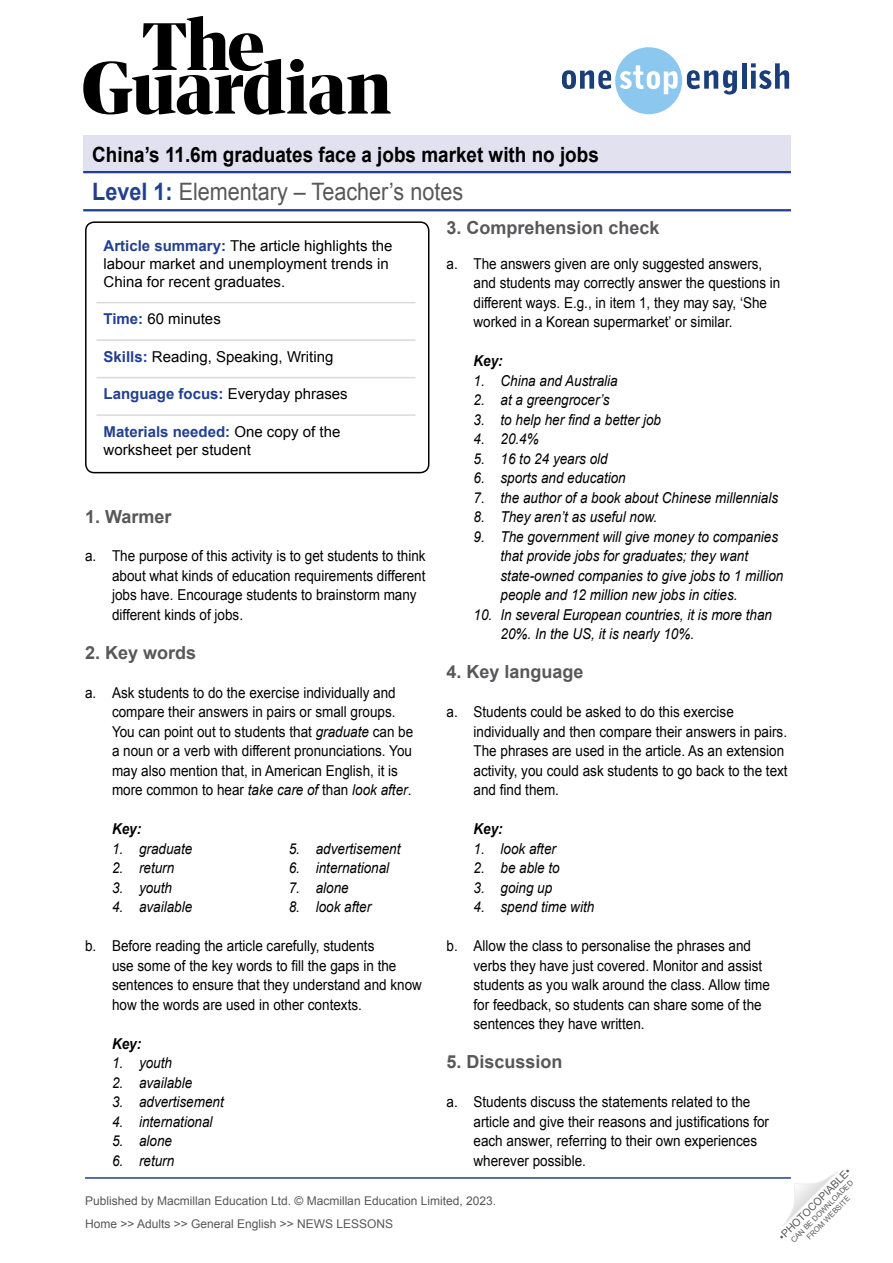
<style>
.page{position:relative;width:893px;height:1263px;background:#fff}
.page>*{position:absolute;margin:0;border:0;box-sizing:border-box;transform-origin:0 0}
.t1{font:24px "Arial";color:#58585a;scale:.9 1}
.t2{font:700 21px "Arial";color:#000;scale:.9 1}
.TN__Title{font:700 18px "Arial";color:#58585a}
.TN__Info_box_-_body{font:15px/19.5px "Arial";color:#000;scale:.9 1}
.t3{font:italic 15px/19.5px "Arial";color:#000;scale:.9 1}
.TN__Info_box_-_body-2{font:15px/18px "Arial";color:#000}
.TN__Key_title{font:italic 700 15px "Arial";color:#000;scale:.9 1}
.t4{font:12px/23px "Arial";color:#575756}
.t5{font:10.5px "Arial";color:#575756}
.t6{font:7.5px/9px "Arial";color:#575756;text-align:center}
.s1{font-weight:700;color:#23408f}
.s2{font-style:italic}
</style>
<div class="page">
<hr style="left:85px;top:1177px;width:706px;height:2px;background:#23408f">
<svg style="left:783px;top:1171px;width:55px;height:55px"></svg>
<div style="left:83px;top:136px;width:708px;height:37px;background:#e1e1ef"></div>
<hr style="left:83px;top:171px;width:708px;height:2px;background:#23408f">
<hr style="left:83px;top:209px;width:708px;height:2px;background:#23408f">
<svg style="left:83px;top:16px;width:308px;height:99px"></svg>
<svg style="left:562px;top:47px;width:175px;height:67px"></svg>
<hr style="left:742px;top:63px;width:4px;height:26px;background:#1a3e78">
<svg style="left:751px;top:63px;width:38px;height:26px"></svg>
<hr style="left:96px;top:302px;width:319px;height:1px;background:#dadada">
<hr style="left:96px;top:339px;width:319px;height:2px;background:#dadada">
<hr style="left:96px;top:377px;width:319px;height:1px;background:#dadada">
<hr style="left:96px;top:414px;width:319px;height:2px;background:#dadada">
<div style="left:85px;top:221px;width:344px;height:252px;border:2px solid #000;border-radius:9px"></div>
<h2 class="t2" style="left:92px;top:141px;width:564px">China’s 11.6m graduates face a jobs market with no jobs</h2>
<h1 class="t1" style="left:92px;top:176px;width:414px"><span class="s1">Level 1:</span> Elementary – Teacher’s notes</h1>
<p class="TN__Title" style="left:446px;top:216px;width:215px">3. Comprehension check</p>
<p class="TN__Info_box_-_body" style="left:473px;top:254px;width:342px;text-indent:-27px">a. The answers given are only suggested answers, and students may correctly answer the questions in different ways. E.g., in item 1, they may say, ‘She worked in a Korean supermarket’ or similar.</p>
<p class="TN__Key_title" style="left:473px;top:351px;width:34px">Key:</p>
<p class="t3" style="left:473px;top:371px;width:162px">1. China and Australia</p>
<p class="t3" style="left:473px;top:390px;width:153px">2. at a greengrocer’s</p>
<p class="t3" style="left:473px;top:410px;width:210px">3. to help her find a better job</p>
<p class="t3" style="left:473px;top:429px;width:74px">4. 20.4%</p>
<p class="t3" style="left:473px;top:449px;width:151px">5. 16 to 24 years old</p>
<p class="t3" style="left:473px;top:468px;width:171px">6. sports and education</p>
<p class="t3" style="left:473px;top:488px;width:340px">7. the author of a book about Chinese millennials</p>
<p class="t3" style="left:473px;top:507px;width:206px">8. They aren’t as useful now.</p>
<p class="t3" style="left:500px;top:527px;width:316px;text-indent:-27px">9. The government will give money to companies that provide jobs for graduates; they want state-owned companies to give jobs to 1 million people and 12 million new jobs in cities.</p>
<p class="t3" style="left:500px;top:605px;width:303px;text-indent:-27px">10. In several European countries, it is more than<br>20%. In the US, it is nearly 10%.</p>
<p class="TN__Title" style="left:446px;top:660px;width:139px">4. Key language</p>
<p class="TN__Info_box_-_body" style="left:473px;top:702px;width:351px;text-indent:-27px">a. Students could be asked to do this exercise individually and then compare their answers in pairs.<br>The phrases are used in the article. As an extension activity, you could ask students to go back to the text and find them.</p>
<p class="TN__Key_title" style="left:473px;top:819px;width:34px">Key:</p>
<p class="t3" style="left:473px;top:839px;width:93px">1. look after</p>
<p class="t3" style="left:473px;top:858px;width:97px">2. be able to</p>
<p class="t3" style="left:473px;top:878px;width:89px">3. going up</p>
<p class="t3" style="left:473px;top:897px;width:136px">4. spend time with</p>
<p class="TN__Info_box_-_body" style="left:473px;top:936px;width:331px;text-indent:-27px">b. Allow the class to personalise the phrases and verbs they have just covered. Monitor and assist students as you walk around the class. Allow time for feedback, so students can share some of the sentences they have written.</p>
<p class="TN__Title" style="left:446px;top:1050px;width:118px">5. Discussion</p>
<p class="TN__Info_box_-_body" style="left:473px;top:1092px;width:330px;text-indent:-27px">a. Students discuss the statements related to the article and give their reasons and justifications for each answer, referring to their own experiences wherever possible.</p>
<p class="TN__Info_box_-_body-2" style="left:104px;top:237px;width:291px"><span class="s1">Article summary:</span> The article highlights the labour market and unemployment trends in<br>China for recent graduates.</p>
<p class="TN__Info_box_-_body-2" style="left:104px;top:310px;width:119px"><span class="s1">Time:</span> 60 minutes</p>
<p class="TN__Info_box_-_body-2" style="left:104px;top:348px;width:231px"><span class="s1">Skills:</span> Reading, Speaking, Writing</p>
<p class="TN__Info_box_-_body-2" style="left:104px;top:385px;width:246px"><span class="s1">Language focus:</span> Everyday phrases</p>
<p class="TN__Info_box_-_body-2" style="left:104px;top:423px;width:238px"><span class="s1">Materials needed:</span> One copy of the worksheet per student</p>
<p class="TN__Title" style="left:85px;top:504px;width:88px">1. Warmer</p>
<p class="TN__Info_box_-_body" style="left:112px;top:546px;width:350px;text-indent:-27px">a. The purpose of this activity is to get students to think about what kinds of education requirements different jobs have. Encourage students to brainstorm many different kinds of jobs.</p>
<p class="TN__Title" style="left:85px;top:640px;width:113px">2. Key words</p>
<p class="TN__Info_box_-_body" style="left:112px;top:683px;width:336px;text-indent:-27px">a. Ask students to do the exercise individually and compare their answers in pairs or small groups.<br>You can point out to students that <span class="s2">graduate</span> can be a noun or a verb with different pronunciations. You may also mention that, in American English, it is more common to hear <span class="s2">take care of</span> than <span class="s2">look after</span>.</p>
<p class="TN__Key_title" style="left:112px;top:819px;width:34px">Key:</p>
<p class="t3" style="left:112px;top:839px;width:91px">1. graduate</p>
<p class="t3" style="left:112px;top:858px;width:71px">2. return</p>
<p class="t3" style="left:112px;top:878px;width:68px">3. youth</p>
<p class="t3" style="left:112px;top:897px;width:91px">4. available</p>
<p class="t3" style="left:289px;top:839px;width:126px">5. advertisement</p>
<p class="t3" style="left:289px;top:858px;width:113px">6. international</p>
<p class="t3" style="left:289px;top:878px;width:68px">7. alone</p>
<p class="t3" style="left:289px;top:897px;width:93px">8. look after</p>
<p class="TN__Info_box_-_body" style="left:112px;top:936px;width:346px;text-indent:-27px">b. Before reading the article carefully, students<br>use some of the key words to fill the gaps in the sentences to ensure that they understand and know how the words are used in other contexts.</p>
<p class="TN__Key_title" style="left:112px;top:1034px;width:34px">Key:</p>
<p class="t3" style="left:112px;top:1053px;width:68px">1. youth</p>
<p class="t3" style="left:112px;top:1073px;width:91px">2. available</p>
<p class="t3" style="left:112px;top:1092px;width:126px">3. advertisement</p>
<p class="t3" style="left:112px;top:1112px;width:113px">4. international</p>
<p class="t3" style="left:112px;top:1131px;width:68px">5. alone</p>
<p class="t3" style="left:112px;top:1151px;width:71px">6. return</p>
<p class="t5" style="left:776px;top:1233px;width:99px;rotate:-45deg">•PHOTOCOPIABLE•</p>
<p class="t6" style="left:789px;top:1238px;width:86px;rotate:-45deg">CAN BE DOWNLOADED<br>FROM WEBSITE</p>
<p class="t4" style="left:85px;top:1189px;width:413px">Published by Macmillan Education Ltd. © Macmillan Education Limited, 2023.<br>Home &gt;&gt; Adults &gt;&gt; General English &gt;&gt; NEWS LESSONS</p>
</div>
